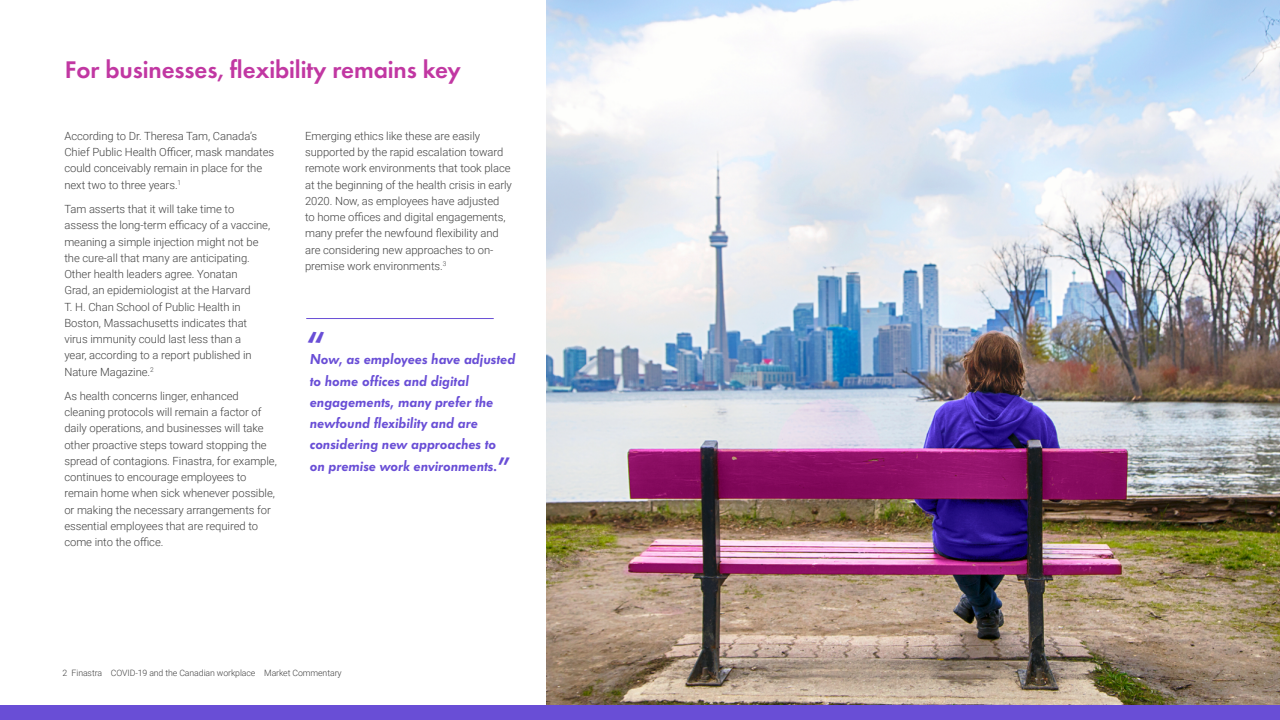
<style>
.page{position:relative;width:1280px;height:720px;background:#fff}
.page>*{position:absolute;margin:0;border:0;box-sizing:border-box;transform-origin:0 0}
.t1{font:600 40px "Futura EF";color:#694ed6}
.t2{font:600 25px "Futura EF";letter-spacing:-.005em;color:#c137a2}
.t3{font:italic 600 15px/21.2px "Futura EF";letter-spacing:-.005em;color:#694ed6}
.t4{font:300 11.25px/16.2px "Roboto";letter-spacing:-.005em;color:#414141}
.t5{font:300 8.75px "Roboto";letter-spacing:-.01em;color:#414141}
.s1{font-style:normal;font-size:27.5px}
</style>
<div class="page">
<div style="left:0;top:705px;width:1280px;height:15px;background:#694ed6"></div>
<hr style="left:306px;top:318px;width:188px;height:1px;background:#694ed6">
<img style="left:546px;top:0;width:734px;height:705px">
<h2 class="t2" style="left:65px;top:55px;width:397px">For businesses, flexibility remains key</h2>
<p class="t4" style="left:64px;top:127px;width:211px">According to Dr. Theresa Tam, Canada’s Chief Public Health Officer, mask mandates could conceivably remain in place for the next two to three years.<sup>1</sup></p>
<p class="t4" style="left:64px;top:201px;width:207px">Tam asserts that it will take time to assess the long-term efficacy of a vaccine, meaning a simple injection might not be the cure-all that many are anticipating.<br>Other health leaders agree. Yonatan<br>Grad, an epidemiologist at the Harvard<br>T. H. Chan School of Public Health in Boston, Massachusetts indicates that virus immunity could last less than a<br>year, according to a report published in Nature Magazine.<sup>2</sup></p>
<p class="t4" style="left:64px;top:387px;width:214px">As health concerns linger, enhanced cleaning protocols will remain a factor of daily operations, and businesses will take other proactive steps toward stopping the spread of contagions. Finastra, for example, continues to encourage employees to remain home when sick whenever possible, or making the necessary arrangements for essential employees that are required to come into the office.</p>
<p class="t4" style="left:305px;top:127px;width:208px">Emerging ethics like these are easily supported by the rapid escalation toward remote work environments that took place at the beginning of the health crisis in early 2020. Now, as employees have adjusted<br>to home offices and digital engagements, many prefer the newfound flexibility and are considering new approaches to on&shy;premise work environments.<sup>3</sup></p>
<h1 class="t1" style="left:306px;top:322px;width:21px">“</h1>
<h3 class="t3" style="left:310px;top:349px;width:207px">Now, as employees have adjusted to home offices and digital engagements, many prefer the newfound flexibility and are considering new approaches to<br>on premise work environments.<span class="s1">”</span></h3>
<p class="t5" style="left:62px;top:667px;width:281px">2 Finastra COVID-19 and the Canadian workplace Market Commentary</p>
</div>
